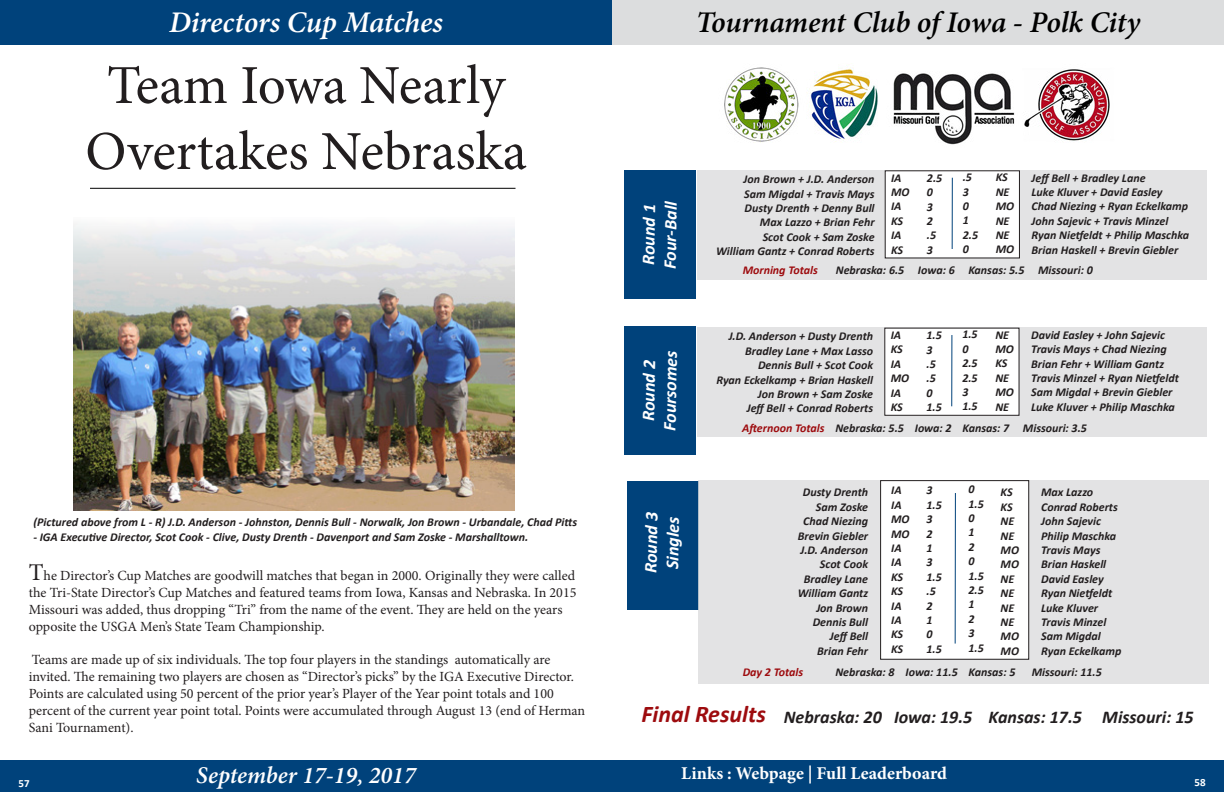
<style>
.page{position:relative;width:1224px;height:792px;background:#fff}
.page>*{position:absolute;margin:0;border:0;box-sizing:border-box;transform-origin:0 0}
.t1{font:55px/66px "Minion Pro";letter-spacing:-.005em;color:#221e1f;text-align:center}
.t2{font:italic 600 30px "Minion Pro";letter-spacing:-.01em;color:#000}
.t3{font:italic 600 30px "Minion Pro";letter-spacing:-.01em;color:#fff}
.t4{font:italic 600 24px "Minion Pro";color:#fff}
.t5{font:italic 700 18px "Calibri";color:#221e1f}
.t6{font:italic 700 18px/21.6px "Calibri";color:#fff}
.t7{font:700 18px "Minion Pro";color:#fff}
.t8{font:14px/16.8px "Minion Pro";letter-spacing:-.005em;color:#221e1f}
.t9{font:italic 700 12px/14.4px "Calibri";color:#221e1f}
.t10{font:italic 700 12px "Calibri";color:#9d0b0e}
.t11{font:700 11px "Calibri";color:#fff}
.s1{font-size:24px}
.s2{font-size:24px;color:#9d0b0e}
</style>
<div class="page">
<div style="left:0;top:0;width:612px;height:45px;background:#00427b"></div>
<div style="left:0;top:760px;width:1224px;height:32px;background:#00427b"></div>
<div style="left:612px;top:0;width:612px;height:45px;background:#dcddde"></div>
<img style="left:73px;top:223px;width:441px;height:288px">
<img style="left:724px;top:67px;width:386px;height:78px">
<hr style="left:90px;top:188px;width:426px;height:1px;background:#000">
<div style="left:624px;top:171px;width:72px;height:128px;background:#00427b"></div>
<div style="left:624px;top:326px;width:72px;height:129px;background:#00427b"></div>
<div style="left:627px;top:481px;width:72px;height:128px;background:#00427b"></div>
<div style="left:697px;top:170px;width:510px;height:109px;background:#e3e3e4"></div>
<div style="left:699px;top:481px;width:510px;height:203px;background:#e3e3e4"></div>
<div style="left:885px;top:171px;width:134px;height:87px;background:#fff"></div>
<div style="left:881px;top:481px;width:148px;height:178px;background:#fff"></div>
<div style="left:880px;top:480px;width:149px;height:180px;border:1px solid #221e1f"></div>
<hr style="left:952px;top:178px;width:1px;height:71px;background:#00427b">
<hr style="left:955px;top:493px;width:1px;height:151px;background:#00427b">
<div style="left:697px;top:327px;width:509px;height:110px;background:#e3e3e4"></div>
<div style="left:885px;top:328px;width:134px;height:87px;background:#fff"></div>
<div style="left:884px;top:328px;width:136px;height:88px;border:1px solid #221e1f"></div>
<hr style="left:951px;top:335px;width:1px;height:71px;background:#00427b">
<h2 class="t3" style="left:169px;top:1px;width:275px">Directors Cup Matches</h2>
<h2 class="t2" style="left:696px;top:1px;width:446px">Tournament Club of Iowa - Polk City</h2>
<h1 class="t1" style="left:85px;top:53px;width:443px">Team Iowa Nearly<br>Overtakes Nebraska</h1>
<p class="t9" style="left:33px;top:515px;width:545px">(Pictured above from L - R) J.D. Anderson - Johnston, Dennis Bull - Norwalk, Jon Brown - Urbandale, Chad Pitts</p>
<p class="t9" style="left:33px;top:529px;width:496px">- IGA Executive Director, Scot Cook - Clive, Dusty Drenth - Davenport and Sam Zoske - Marshalltown.</p>
<p class="t8" style="left:29px;top:568px;width:549px"><span class="s1">T</span>he Director’s Cup Matches are goodwill matches that began in 2000. Originally they were called the Tri-State Director’s Cup Matches and featured teams from Iowa, Kansas and Nebraska. In 2015<br>Missouri was added, thus dropping “Tri” from the name of the event. They are held on the years opposite the USGA Men’s State Team Championship.</p>
<p class="t8" style="left:29px;top:652px;width:558px">Teams are made up of six individuals. The top four players in the standings automatically are invited. The remaining two players are chosen as “Director’s picks” by the IGA Executive Director.<br>Points are calculated using 50 percent of the prior year’s Player of the Year point totals and 100 percent of the current year point total. Points were accumulated through August 13 (end of Herman Sani Tournament).</p>
<h3 class="t6" style="left:637px;top:268px;width:69px;rotate:-89deg">Round 1<br>Four-Ball</h3>
<h3 class="t6" style="left:637px;top:430px;width:82px;text-align:center;rotate:-89deg">Round 2<br>Foursomes</h3>
<h3 class="t6" style="left:639px;top:573px;width:62px;rotate:-89deg">Round 3<br>Singles</h3>
<p class="t9" style="left:1032px;top:170px;width:159px">Jeff Bell + Bradley Lane<br>Luke Kluver + David Easley<br>Chad Niezing + Ryan Eckelkamp<br>John Sajevic + Travis Minzel<br>Ryan Nietfeldt + Philip Maschka<br>Brian Haskell + Brevin Giebler</p>
<p class="t9" style="left:927px;top:170px;width:17px">2.5<br>0<br>3<br>2 .5<br>3</p>
<p class="t9" style="left:963px;top:170px;width:17px">.5<br>3<br>0<br>1<br>2.5<br>0</p>
<p class="t9" style="left:836px;top:263px;width:259px">Nebraska: 6.5 Iowa: 6 Kansas: 5.5 Missouri: 0</p>
<p class="t9" style="left:891px;top:170px;width:20px">IA<br>MO<br>IA<br>KS<br>IA<br>KS</p>
<p class="t9" style="left:996px;top:170px;width:20px">KS<br>NE<br>MO<br>NE<br>NE<br>MO</p>
<p class="t9" style="left:716px;top:172px;width:160px;text-align:right">Jon Brown + J.D. Anderson<br>Sam Migdal + Travis Mays<br>Dusty Drenth + Denny Bull<br>Max Lazzo + Brian Fehr<br>Scot Cook + Sam Zoske<br>William Gantz + Conrad Roberts</p>
<p class="t10" style="left:743px;top:262px;width:77px">Morning Totals</p>
<p class="t9" style="left:1031px;top:327px;width:149px">David Easley + John Sajevic<br>Travis Mays + Chad Niezing<br>Brian Fehr + William Gantz<br>Travis Minzel + Ryan Nietfeldt<br>Sam Migdal + Brevin Giebler<br>Luke Kluver + Philip Maschka</p>
<p class="t9" style="left:927px;top:328px;width:17px">1.5<br>3 .5 .5<br>0<br>1.5</p>
<p class="t9" style="left:962px;top:327px;width:17px">1.5<br>0<br>2.5<br>2.5<br>3<br>1.5</p>
<p class="t9" style="left:835px;top:420px;width:253px">Nebraska: 5.5 Iowa: 2 Kansas: 7 Missouri: 3.5</p>
<p class="t9" style="left:891px;top:327px;width:20px">IA<br>KS<br>IA<br>MO<br>IA<br>KS</p>
<p class="t9" style="left:995px;top:327px;width:20px">NE<br>MO<br>KS<br>NE<br>MO<br>NE</p>
<p class="t9" style="left:716px;top:329px;width:158px;text-align:right">J.D. Anderson + Dusty Drenth<br>Bradley Lane + Max Lasso<br>Dennis Bull + Scot Cook<br>Ryan Eckelkamp + Brian Haskell<br>Jon Brown + Sam Zoske<br>Jeff Bell + Conrad Roberts</p>
<p class="t10" style="left:742px;top:419px;width:84px">Afternoon Totals</p>
<p class="t9" style="left:927px;top:483px;width:17px">3<br>1.5<br>3<br>2<br>1<br>3<br>1.5 .5<br>2<br>1<br>0<br>1.5</p>
<p class="t9" style="left:969px;top:482px;width:17px">0<br>1.5<br>0<br>1<br>2<br>0<br>1.5<br>2.5<br>1<br>2<br>3<br>1.5</p>
<p class="t9" style="left:891px;top:483px;width:20px">IA<br>IA<br>MO<br>MO<br>IA<br>IA<br>KS<br>KS<br>IA<br>IA<br>KS<br>KS</p>
<p class="t9" style="left:1001px;top:485px;width:20px">KS<br>KS<br>NE<br>NE<br>MO<br>MO<br>NE<br>NE<br>NE<br>NE<br>MO<br>MO</p>
<p class="t9" style="left:798px;top:485px;width:72px;text-align:right">Dusty Drenth<br>Sam Zoske<br>Chad Niezing<br>Brevin Giebler<br>J.D. Anderson<br>Scot Cook<br>Bradley Lane<br>William Gantz<br>Jon Brown<br>Dennis Bull<br>Jeff Bell<br>Brian Fehr</p>
<p class="t9" style="left:1041px;top:485px;width:82px">Max Lazzo<br>Conrad Roberts<br>John Sajevic<br>Philip Maschka<br>Travis Mays<br>Brian Haskell<br>David Easley<br>Ryan Nietfeldt<br>Luke Kluver<br>Travis Minzel<br>Sam Migdal<br>Ryan Eckelkamp</p>
<p class="t10" style="left:743px;top:664px;width:62px">Day 2 Totals</p>
<p class="t9" style="left:835px;top:664px;width:182px">Nebraska: 8 Iowa: 11.5 Kansas: 5</p>
<p class="t9" style="left:1032px;top:664px;width:72px">Missouri: 11.5</p>
<h3 class="t5" style="left:642px;top:704px;width:554px"><span class="s2">Final Results</span> Nebraska: 20 Iowa: 19.5 Kansas: 17.5 Missouri: 15</h3>
<h3 class="t4" style="left:196px;top:758px;width:221px">September 17-19, 2017</h3>
<h3 class="t7" style="left:681px;top:760px;width:267px">Links : Webpage | Full Leaderboard</h3>
<p class="t11" style="left:19px;top:776px;width:13px">57</p>
<p class="t11" style="left:1195px;top:775px;width:13px">58</p>
</div>
